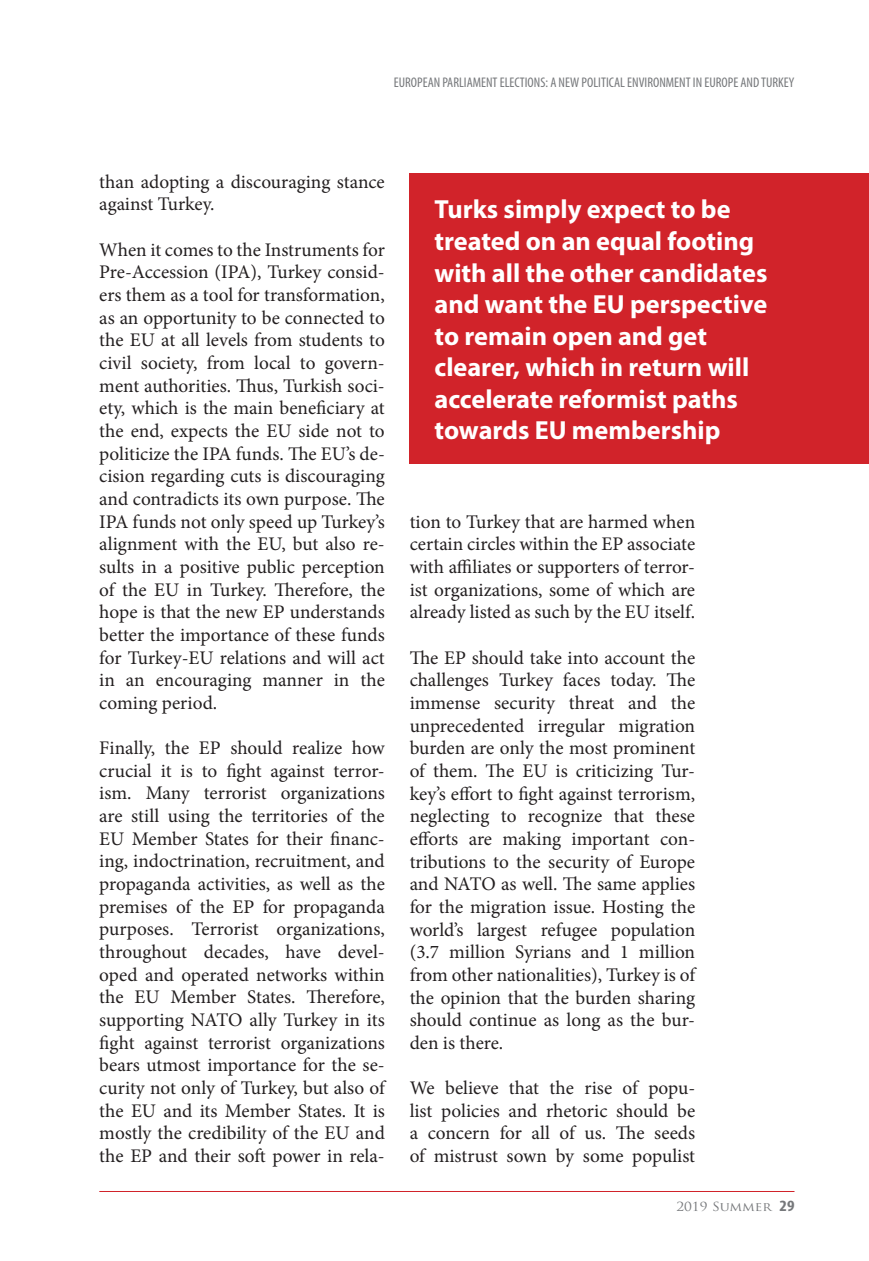
<style>
.page{position:relative;width:869px;height:1261px;background:#fff}
.page>*{position:absolute;margin:0;border:0;box-sizing:border-box;transform-origin:0 0}
.t1{font:700 26.25px/31.5px "Myriad Pro";color:#fff}
.t2{font:19.25px/22.6px "Minion Pro";color:#231f20;text-align:justify}
.t3{font:condensed 14px "Myriad Pro";color:#76787b}
.t4{font:12.25px "Trajan Pro";color:#76787b;scale:1.11 1}
.s1{font-family:"Myriad Pro";font-weight:700;font-stretch:condensed;font-size:15.75px}
</style>
<div class="page">
<hr style="left:99px;top:1190px;width:695px;height:1px;background:#d1232a">
<div style="left:409px;top:174px;width:459px;height:290px;background:#d1232a"></div>
<p class="t3" style="left:393px;top:74px;width:402px">EUROPEAN PARLIAMENT ELECTIONS: A NEW POLITICAL ENVIRONMENT IN EUROPE AND TURKEY</p>
<p class="t2" style="left:99px;top:170px;width:287px">than adopting a discouraging stance against Turkey.</p>
<p class="t2" style="left:99px;top:238px;width:287px">When it comes to the Instruments for Pre-Accession (IPA), Turkey consid&shy;ers them as a tool for transformation, as an opportunity to be connected to the EU at all levels from students to civil society, from local to govern&shy;ment authorities. Thus, Turkish soci&shy;ety, which is the main beneficiary at the end, expects the EU side not to politicize the IPA funds. The EU’s de&shy;cision regarding cuts is discouraging and contradicts its own purpose. The IPA funds not only speed up Turkey’s alignment with the EU, but also re&shy;sults in a positive public perception of the EU in Turkey. Therefore, the hope is that the new EP understands better the importance of these funds for Turkey-EU relations and will act in an encouraging manner in the coming period.</p>
<p class="t2" style="left:99px;top:736px;width:287px">Finally, the EP should realize how crucial it is to fight against terror&shy;ism. Many terrorist organizations are still using the territories of the EU Member States for their financ&shy;ing, indoctrination, recruitment, and propaganda activities, as well as the premises of the EP for propaganda purposes. Terrorist organizations, throughout decades, have devel&shy;oped and operated networks within the EU Member States. Therefore, supporting NATO ally Turkey in its fight against terrorist organizations bears utmost importance for the se&shy;curity not only of Turkey, but also of the EU and its Member States. It is mostly the credibility of the EU and the EP and their soft power in rela-</p>
<h1 class="t1" style="left:434px;top:193px;width:334px">Turks simply expect to be treated on an equal footing with all the other candidates and want the EU perspective to remain open and get clearer, which in return will accelerate reformist paths towards EU membership</h1>
<p class="t2" style="left:409px;top:510px;width:287px">tion to Turkey that are harmed when certain circles within the EP associate with affiliates or supporters of terror&shy;ist organizations, some of which are already listed as such by the EU itself.</p>
<p class="t2" style="left:409px;top:646px;width:287px">The EP should take into account the challenges Turkey faces today. The immense security threat and the unprecedented irregular migration burden are only the most prominent of them. The EU is criticizing Tur&shy;key’s effort to fight against terrorism, neglecting to recognize that these efforts are making important con&shy;tributions to the security of Europe and NATO as well. The same applies for the migration issue. Hosting the world’s largest refugee population (3.7 million Syrians and 1 million from other nationalities), Turkey is of the opinion that the burden sharing should continue as long as the bur&shy;den is there.</p>
<p class="t2" style="left:409px;top:1076px;width:287px">We believe that the rise of popu&shy;list policies and rhetoric should be a concern for all of us. The seeds of mistrust sown by some populist</p>
<p class="t4" style="left:676px;top:1198px;width:108px">2019 SUMMER <span class="s1">29</span></p>
</div>
